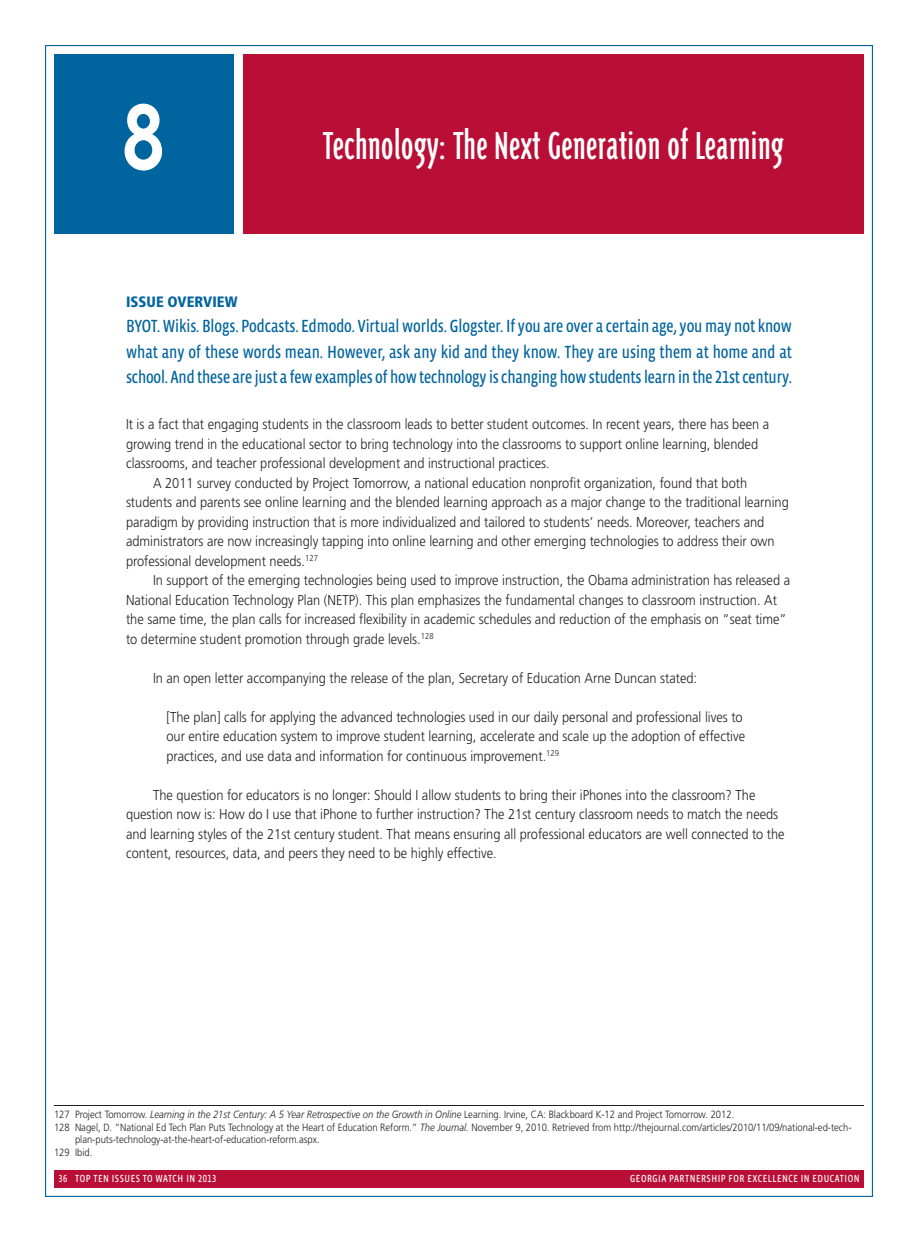
<style>
.page{position:relative;width:918px;height:1242px;background:#fff}
.page>*{position:absolute;margin:0;border:0;box-sizing:border-box;transform-origin:0 0}
.t1{font:108px "Triplex Sans Bold Lin";color:#fff;scale:.8 1}
.t2{font:45px "Triplex Cond";letter-spacing:.015em;color:#fff}
.t3{font:18px/25.5px "Vista Sans Nar";letter-spacing:-.01em;color:#00649e;text-align:justify}
.t4{font:900 condensed 15px "Frutiger";color:#00649e}
.t5{font:300 14.25px/19.5px "Frutiger";color:#231f20;scale:.9 1}
.t6{font:300 10.5px "Frutiger";color:#231f20;scale:.9 1}
.t7{font:10.5px "Vista Sans Nar";letter-spacing:.05em;color:#fff}
.s1{font-family:"Vista Sans Nar Alt"}
.s2{font-style:italic}
</style>
<div class="page">
<hr style="left:54px;top:1105px;width:810px;height:1px;background:#231f20">
<div style="left:243px;top:54px;width:621px;height:180px;background:#b90f36"></div>
<div style="left:54px;top:54px;width:180px;height:180px;background:#00649e"></div>
<div style="left:54px;top:1170px;width:810px;height:18px;background:#b90f36"></div>
<h1 class="t1" style="left:121px;top:69px;width:57px">8</h1>
<h2 class="t2" style="left:323px;top:117px;width:462px">Technology: The Next Generation of Learning</h2>
<p class="t4" style="left:126px;top:296px;width:113px">ISSUE OVERVIEW</p>
<p class="t3" style="left:126px;top:315px;width:668px">BYOT. Wikis. Blogs. Podcasts. Edmodo. Virtualworlds. Glogster. Ifyou are over a certain age,youmay not know what any of these words mean. However, ask any kid and they know. They are using them at home and at school. And these are just a fewexamples of howtechnologyischanging howstudentslearn in the <span class="s1">21</span>stcentury.</p>
<p class="t5" style="left:126px;top:416px;width:716px">It is a fact that engaging students in the classroom leads to better student outcomes. In recent years, there has been a</p>
<p class="t5" style="left:126px;top:435px;width:704px">growing trend in the educational sector to bring technology into the classrooms to support online learning, blended</p>
<p class="t5" style="left:126px;top:455px;width:472px">classrooms, and teacher professional development and instructional practices.</p>
<p class="t5" style="left:153px;top:474px;width:662px">A 2011 survey conducted by Project Tomorrow, a national education nonprofit organization, found that both</p>
<p class="t5" style="left:126px;top:494px;width:738px">students and parents see online learning and the blended learning approach as a major change to the traditional learning</p>
<p class="t5" style="left:126px;top:513px;width:711px">paradigm by providing instruction that is more individualized and tailored to students’ needs. Moreover, teachers and</p>
<p class="t5" style="left:126px;top:533px;width:722px">administrators are now increasingly tapping into online learning and other emerging technologies to address their own</p>
<p class="t5" style="left:126px;top:552px;width:215px">professional development needs.<sup>127</sup></p>
<p class="t5" style="left:153px;top:572px;width:709px">In support of the emerging technologies being used to improve instruction, the Obama administration has released a</p>
<p class="t5" style="left:126px;top:591px;width:725px">National Education Technology Plan (NETP). This plan emphasizes the fundamental changes to classroom instruction. At</p>
<p class="t5" style="left:126px;top:611px;width:736px">the same time, the plan calls for increased flexibility in academic schedules and reduction of the emphasis on “seat time”</p>
<p class="t5" style="left:126px;top:630px;width:343px">to determine student promotion through grade levels.<sup>128</sup></p>
<p class="t5" style="left:153px;top:669px;width:606px">In an open letter accompanying the release of the plan, Secretary of Education Arne Duncan stated:</p>
<p class="t5" style="left:167px;top:708px;width:645px">[The plan] calls for applying the advanced technologies used in our daily personal and professional lives to our entire education system to improve student learning, accelerate and scale up the adoption of effective practices, and use data and information for continuous improvement.<sup>129</sup></p>
<p class="t5" style="left:126px;top:786px;width:733px;text-indent:27px">The question for educators is no longer: Should I allow students to bring their iPhones into the classroom? The question now is: How do I use that iPhone to further instruction? The 21st century classroom needs to match the needs and learning styles of the 21st century student. That means ensuring all professional educators are well connected to the content, resources, data, and peers they need to be highly effective.</p>
<p class="t6" style="left:54px;top:1110px;width:757px">127 Project Tomorrow. <span class="s2">Learning in the 21st Century: A 5 Year Retrospective on the Growth in Online</span> Learning. Irvine, CA: Blackboard K-12 and Project Tomorrow. 2012.</p>
<p class="t6" style="left:54px;top:1123px;width:888px">128 Nagel, D. “National Ed Tech Plan Puts Technology at the Heart of Education Reform.” <span class="s2">The Journal.</span> November 9, 2010. Retrieved from http://thejournal.com/articles/2010/11/09/national-ed-tech-</p>
<p class="t6" style="left:75px;top:1136px;width:273px">plan-puts-technology-at-the-heart-of-education-reform.aspx.</p>
<p class="t6" style="left:54px;top:1148px;width:44px">129 Ibid.</p>
<p class="t7" style="left:58px;top:1175px;width:160px"><span class="s1">36</span> TOP TEN ISSUES TO WATCH IN <span class="s1">2013</span></p>
<p class="t7" style="left:630px;top:1175px;width:231px">GEORGIA PARTNERSHIP FOR EXCELLENCE IN EDUCATION</p>
</div>
